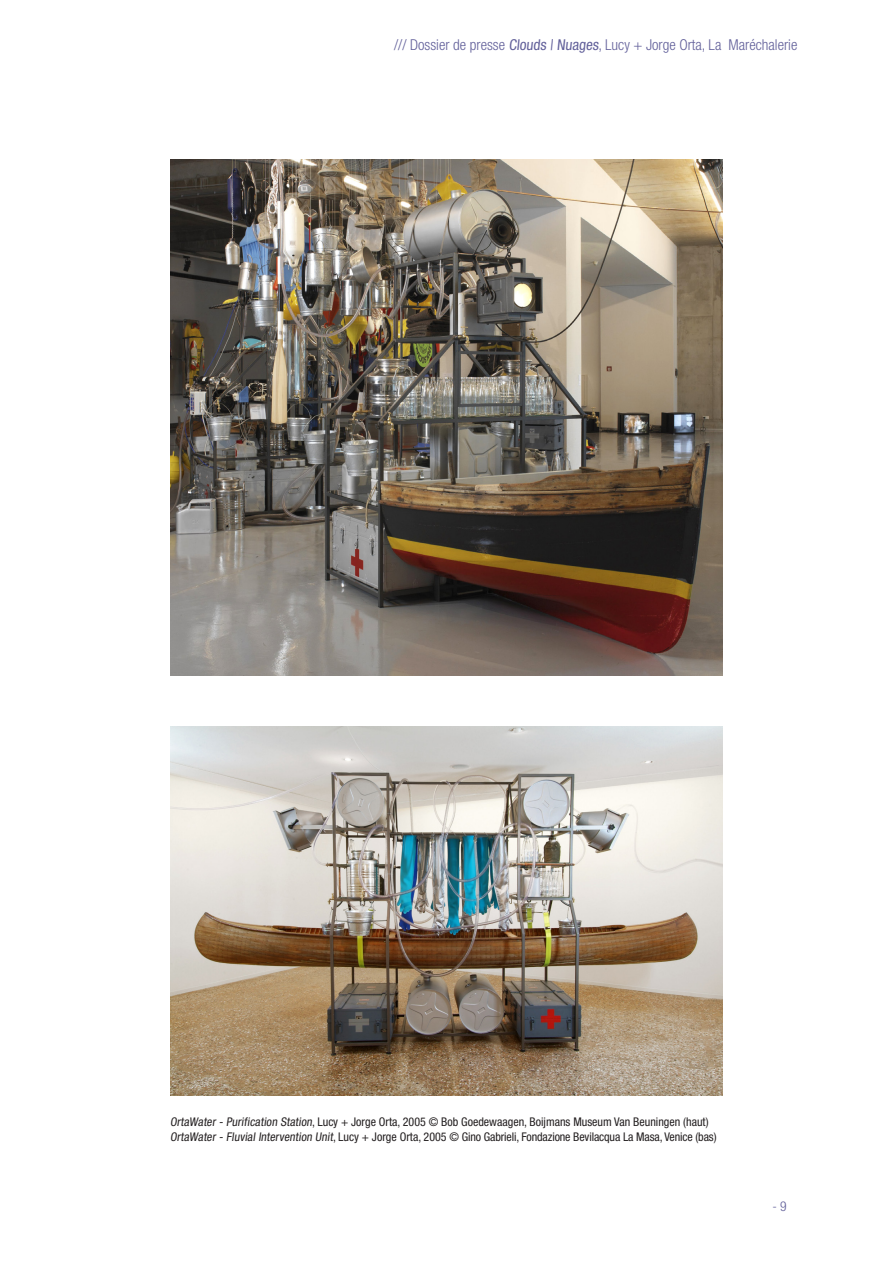
<style>
.page{position:relative;width:893px;height:1263px;background:#fff}
.page>*{position:absolute;margin:0;border:0;box-sizing:border-box;transform-origin:0 0}
.t1{font:300 condensed 15px "Helvetica Neue";color:#62609a}
.t2{font:300 condensed 13.5px "Helvetica Neue";color:#62609a}
.t3{font:condensed 12px "Helvetica Neue";color:#231f20}
.s1{font-weight:400}
</style>
<div class="page">
<img style="left:170px;top:727px;width:553px;height:368px">
<img style="left:170px;top:159px;width:553px;height:516px">
<p class="t1" style="left:394px;top:37px;width:405px">/// Dossier de presse <span class="s1">Clouds | Nuages</span>, Lucy + Jorge Orta, La Maréchalerie</p>
<p class="t3" style="left:170px;top:1115px;width:540px">OrtaWater - Purification Station, Lucy + Jorge Orta, 2005 © Bob Goedewaagen, Boijmans Museum Van Beuningen (haut)</p>
<p class="t3" style="left:170px;top:1129px;width:548px">OrtaWater - Fluvial Intervention Unit, Lucy + Jorge Orta, 2005 © Gino Gabrieli, Fondazione Bevilacqua La Masa, Venice (bas)</p>
<p class="t2" style="left:772px;top:1198px;width:16px">- 9</p>
</div>
